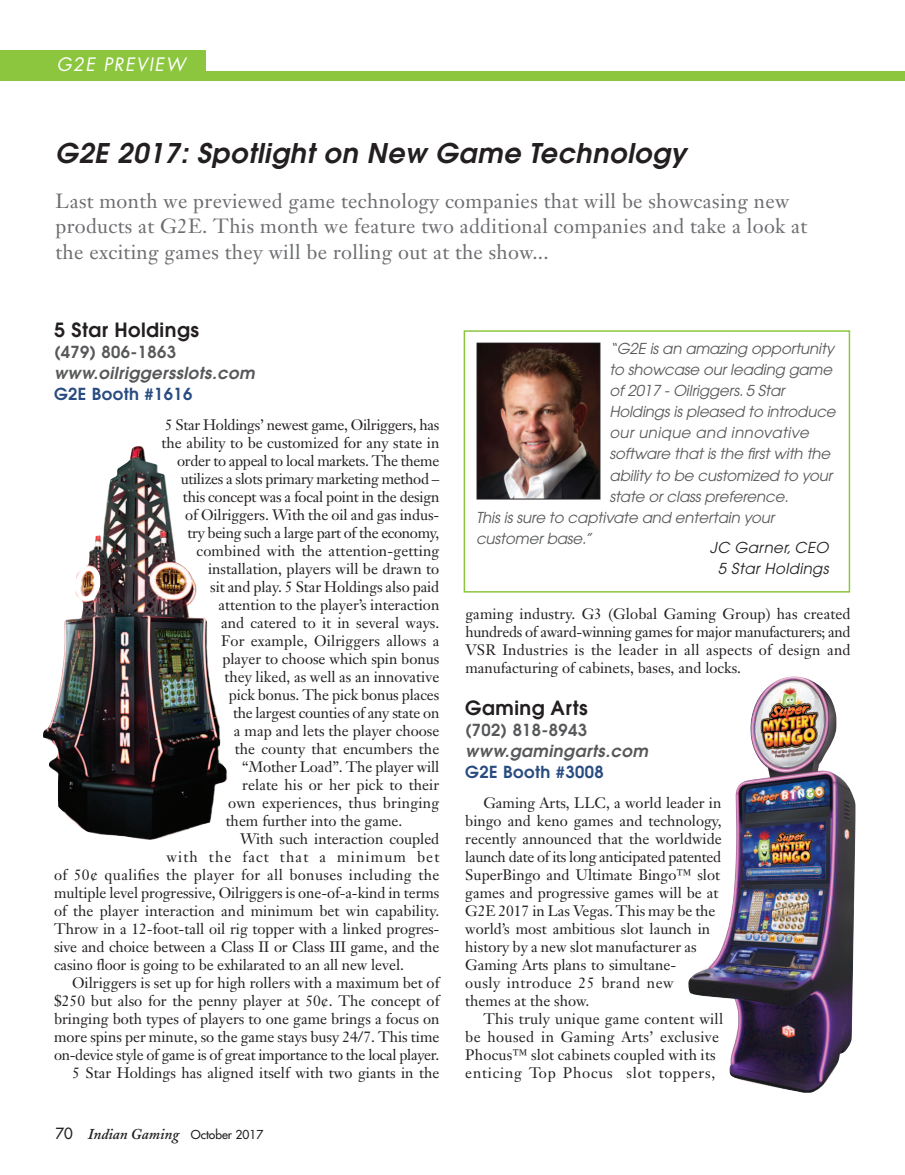
<style>
.page{position:relative;width:905px;height:1175px;background:#fff}
.page>*{position:absolute;margin:0;border:0;box-sizing:border-box;transform-origin:0 0}
.t1{font:italic 600 27px "Avant Garde";letter-spacing:.025em;color:#231f20}
.t2{font:20.25px/25.5px "Janson Text";letter-spacing:.015em;color:#6c6d70}
.t3{font:600 19.5px "Avant Garde";letter-spacing:.025em;color:#231f20}
.t4{font:italic 18px "Futura";letter-spacing:.08em;color:#fff}
.t5{font:italic 600 16.5px "Avant Garde";letter-spacing:.025em;color:#57585a}
.t6{font:600 16.5px "Avant Garde";letter-spacing:.025em;color:#57585a}
.t7{font:600 16.5px "Avant Garde";letter-spacing:.025em;color:#284b81}
.t8{font:15px/18px "Janson Text";color:#231f20}
.t9{font:italic 15px "Avant Garde";letter-spacing:-.01em;color:#57585a}
.t10{font:15px "Janson Text";letter-spacing:-.02em;color:#231f20}
.t11{font:15px "Janson Text";letter-spacing:.025em;color:#231f20}
.t12{font:15px "Janson Text";letter-spacing:-.025em;color:#231f20}
.t13{font:15px "Janson Text";letter-spacing:.02em;color:#231f20}
.t14{font:15px "Janson Text";letter-spacing:.075em;color:#231f20}
.t15{font:italic 600 15px "Adobe Caslon";color:#231f20}
.t16{font:italic 15px/21px "Avant Garde";letter-spacing:.025em;color:#231f20;text-align:center}
.t17{font:italic 15px "Avant Garde";letter-spacing:.025em;color:#57585a}
.s1{font-family:"Futura";font-weight:400;font-style:normal}
.s2{font-family:"Futura";font-weight:400;font-style:normal;font-size:12px}
</style>
<div class="page">
<div style="left:0;top:71px;width:904px;height:10px;background:#8bc63e"></div>
<div style="left:0;top:50px;width:206px;height:31px;background:#8bc63e"></div>
<div style="left:463px;top:330px;width:387px;height:262px;border:2px solid #8bc63e"></div>
<img style="left:478px;top:345px;width:120px;height:152px">
<div style="left:476px;top:343px;width:124px;height:156px;border:1px solid #231f20"></div>
<img style="left:43px;top:446px;width:185px;height:394px">
<img style="left:688px;top:676px;width:167px;height:416px">
<p class="t4" style="left:57px;top:56px;width:130px">G2E PREVIEW</p>
<h1 class="t1" style="left:55px;top:143px;width:632px">G2E 2017: Spotlight on New Game Technology</h1>
<h2 class="t2" style="left:56px;top:190px;width:753px">Last month we previewed game technology companies that will be showcasing new products at G2E. This month we feature two additional companies and take a look at the exciting games they will be rolling out at the show...</h2>
<h3 class="t3" style="left:54px;top:322px;width:146px">5 Star Holdings</h3>
<p class="t6" style="left:54px;top:346px;width:123px">(479) 806-1863</p>
<p class="t5" style="left:54px;top:367px;width:202px">www.oilriggersslots.com</p>
<p class="t7" style="left:54px;top:388px;width:140px">G2E Booth #1616</p>
<p class="t10" style="left:165px;top:419px;width:276px">5 Star Holdings’ newest game, Oilriggers, has</p>
<p class="t8" style="left:162px;top:435px;width:279px">the ability to be customized for any state in</p>
<p class="t10" style="left:177px;top:455px;width:264px">order to appeal to local markets. The theme</p>
<p class="t10" style="left:181px;top:473px;width:260px">utilizes a slots primary marketing method –</p>
<p class="t8" style="left:183px;top:489px;width:258px">this concept was a focal point in the design</p>
<p class="t8" style="left:185px;top:507px;width:255px">of Oilriggers. With the oil and gas indus-</p>
<p class="t12" style="left:187px;top:527px;width:253px">try being such a large part of the economy,</p>
<p class="t8" style="left:196px;top:543px;width:244px">combined with the attention-getting</p>
<p class="t8" style="left:208px;top:561px;width:233px">installation, players will be drawn to</p>
<p class="t8" style="left:210px;top:579px;width:230px">sit and play. 5 Star Holdings also paid</p>
<p class="t8" style="left:219px;top:597px;width:222px">attention to the player’s interaction</p>
<p class="t8" style="left:221px;top:615px;width:220px">and catered to it in several ways.</p>
<p class="t8" style="left:221px;top:633px;width:220px">For example, Oilriggers allows a</p>
<p class="t8" style="left:222px;top:651px;width:218px">player to choose which spin bonus</p>
<p class="t8" style="left:224px;top:669px;width:216px">they liked, as well as an innovative</p>
<p class="t8" style="left:229px;top:687px;width:212px">pick bonus. The pick bonus places</p>
<p class="t10" style="left:233px;top:707px;width:208px">the largest counties of any state on</p>
<p class="t8" style="left:234px;top:723px;width:207px">a map and lets the player choose</p>
<p class="t8" style="left:235px;top:741px;width:206px">the county that encumbers the</p>
<p class="t8" style="left:242px;top:759px;width:198px">“Mother Load”. The player will</p>
<p class="t8" style="left:242px;top:777px;width:198px">relate his or her pick to their</p>
<p class="t13" style="left:228px;top:797px;width:213px">own experiences, thus bringing</p>
<p class="t8" style="left:226px;top:813px;width:178px">them further into the game.</p>
<p class="t8" style="left:240px;top:831px;width:201px">With such interaction coupled</p>
<p class="t14" style="left:166px;top:851px;width:274px">with the fact that a minimum bet</p>
<p class="t11" style="left:54px;top:869px;width:387px">of 50¢ qualifies the player for all bonuses including the</p>
<p class="t8" style="left:54px;top:885px;width:387px">multiple level progressive, Oilriggers is one-of-a-kind in terms</p>
<p class="t8" style="left:54px;top:903px;width:387px">of the player interaction and minimum bet win capability.</p>
<p class="t8" style="left:54px;top:921px;width:387px">Throw in a 12-foot-tall oil rig topper with a linked progres-</p>
<p class="t8" style="left:54px;top:939px;width:387px">sive and choice between a Class II or Class III game, and the</p>
<p class="t8" style="left:54px;top:957px;width:351px">casino floor is going to be exhilarated to an all new level.</p>
<p class="t8" style="left:72px;top:975px;width:369px">Oilriggers is set up for high rollers with a maximum bet of</p>
<p class="t8" style="left:54px;top:993px;width:387px">$250 but also for the penny player at 50¢. The concept of</p>
<p class="t8" style="left:54px;top:1011px;width:387px">bringing both types of players to one game brings a focus on</p>
<p class="t8" style="left:54px;top:1029px;width:387px">more spins per minute, so the game stays busy 24/7. This time</p>
<p class="t10" style="left:54px;top:1049px;width:387px">on-device style of game is of great importance to the local player.</p>
<p class="t8" style="left:72px;top:1065px;width:369px">5 Star Holdings has aligned itself with two giants in the</p>
<p class="t15" style="left:55px;top:1129px;width:209px"><span class="s1">70</span> Indian Gaming <span class="s2">October 2017</span></p>
<p class="t9" style="left:609px;top:343px;width:226px">“G2E is an amazing opportunity</p>
<p class="t9" style="left:609px;top:364px;width:224px">to showcase our leading game</p>
<p class="t9" style="left:609px;top:385px;width:177px">of 2017 - Oilriggers. 5 Star</p>
<p class="t9" style="left:609px;top:406px;width:228px">Holdings is pleased to introduce</p>
<p class="t17" style="left:609px;top:427px;width:201px">our unique and innovative</p>
<p class="t9" style="left:609px;top:448px;width:222px">software that is the first with the</p>
<p class="t9" style="left:609px;top:469px;width:224px">ability to be customized to your</p>
<p class="t9" style="left:609px;top:490px;width:181px">state or class preference.</p>
<p class="t9" style="left:476px;top:511px;width:300px">This is sure to captivate and entertain your</p>
<p class="t9" style="left:476px;top:532px;width:117px">customer base.”</p>
<p class="t16" style="left:709px;top:538px;width:120px">JC Garner, CEO<br>5 Star Holdings</p>
<p class="t8" style="left:465px;top:606px;width:387px;text-align:justify">gaming industry. G3 (Global Gaming Group) has created hundreds of award-winning games for major manufacturers; and VSR Industries is the leader in all aspects of design and manufacturing of cabinets, bases, and locks.</p>
<h3 class="t3" style="left:465px;top:700px;width:124px">Gaming Arts</h3>
<p class="t6" style="left:465px;top:724px;width:123px">(702) 818-8943</p>
<p class="t5" style="left:465px;top:745px;width:184px">www.gamingarts.com</p>
<p class="t7" style="left:465px;top:766px;width:140px">G2E Booth #3008</p>
<p class="t8" style="left:465px;top:795px;width:258px;text-indent:18px">Gaming Arts, LLC, a world leader in bingo and keno games and technology, recently announced that the worldwide launch date of its long anticipated patented SuperBingo and Ultimate Bingo™ slot games and progressive games will be at G2E 2017 in Las Vegas. This may be the world’s most ambitious slot launch in history by a new slot manufacturer as Gaming Arts plans to simultane-<br>ously introduce 25 brand new themes at the show.</p>
<p class="t8" style="left:465px;top:1011px;width:259px;text-indent:18px">This truly unique game content will be housed in Gaming Arts’ exclusive Phocus™ slot cabinets coupled with its enticing Top Phocus slot toppers,</p>
</div>
